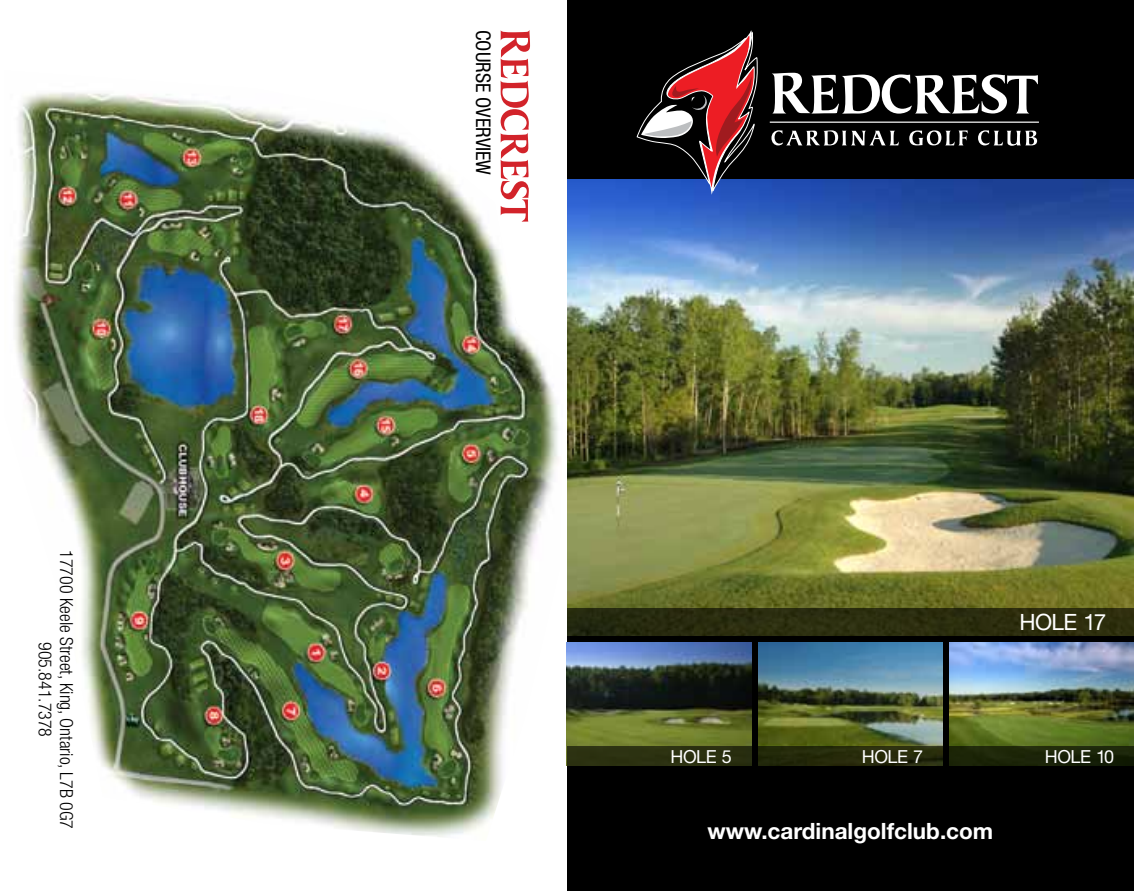
<style>
.page{position:relative;width:1134px;height:891px;background:#fff}
.page>*{position:absolute;margin:0;border:0;box-sizing:border-box;transform-origin:0 0}
.t1{font:700 22.5px "Helvetica Neue LT Std";color:#fff}
.t2{font:22.5px "Helvetica Neue LT Std";letter-spacing:-.03em;color:#fff}
.t3{font:condensed 20.25px "Helvetica Neue LT Std";color:#000}
.t4{font:300 condensed 18px/21.6px "Helvetica Neue LT Std";color:#000;text-align:center}
.t5{font:18px "Helvetica Neue LT Std";letter-spacing:-.02em;color:#fff}
</style>
<div class="page">
<img style="left:14px;top:71px;width:545px;height:766px">
<div style="left:567px;top:0;width:567px;height:891px;background:#000"></div>
<img style="left:567px;top:179px;width:567px;height:429px">
<img style="left:949px;top:642px;width:185px;height:104px">
<img style="left:758px;top:642px;width:185px;height:104px">
<img style="left:567px;top:642px;width:185px;height:104px">
<hr style="left:770px;top:122px;width:269px;height:1px;background:#fff">
<svg style="left:772px;top:73px;width:266px;height:41px"></svg>
<svg style="left:771px;top:130px;width:128px;height:15px"></svg>
<svg style="left:909px;top:130px;width:59px;height:15px"></svg>
<svg style="left:978px;top:130px;width:59px;height:16px"></svg>
<svg style="left:637px;top:30px;width:122px;height:165px"></svg>
<svg style="left:501px;top:30px;width:29px;height:192px"></svg>
<svg style="left:567px;top:746px;width:567px;height:20px;background:#23290b"></svg>
<div style="left:567px;top:608px;width:567px;height:30px;background:#2b2c0e"></div>
<p class="t4" style="left:78px;top:550px;width:280px;rotate:90deg">17700 Keele Street, King, Ontario, L7B 0G7<br>905.841.7378</p>
<p class="t3" style="left:495px;top:30px;width:147px;rotate:90deg">Course overview</p>
<p class="t2" style="left:1019px;top:609px;width:88px">HOLE 17</p>
<p class="t5" style="left:671px;top:746px;width:63px">HOLE 5</p>
<p class="t5" style="left:862px;top:746px;width:63px">HOLE 7</p>
<p class="t5" style="left:1045px;top:746px;width:71px">HOLE 10</p>
<p class="t1" style="left:708px;top:817px;width:287px">www.cardinalgolfclub.com</p>
</div>
